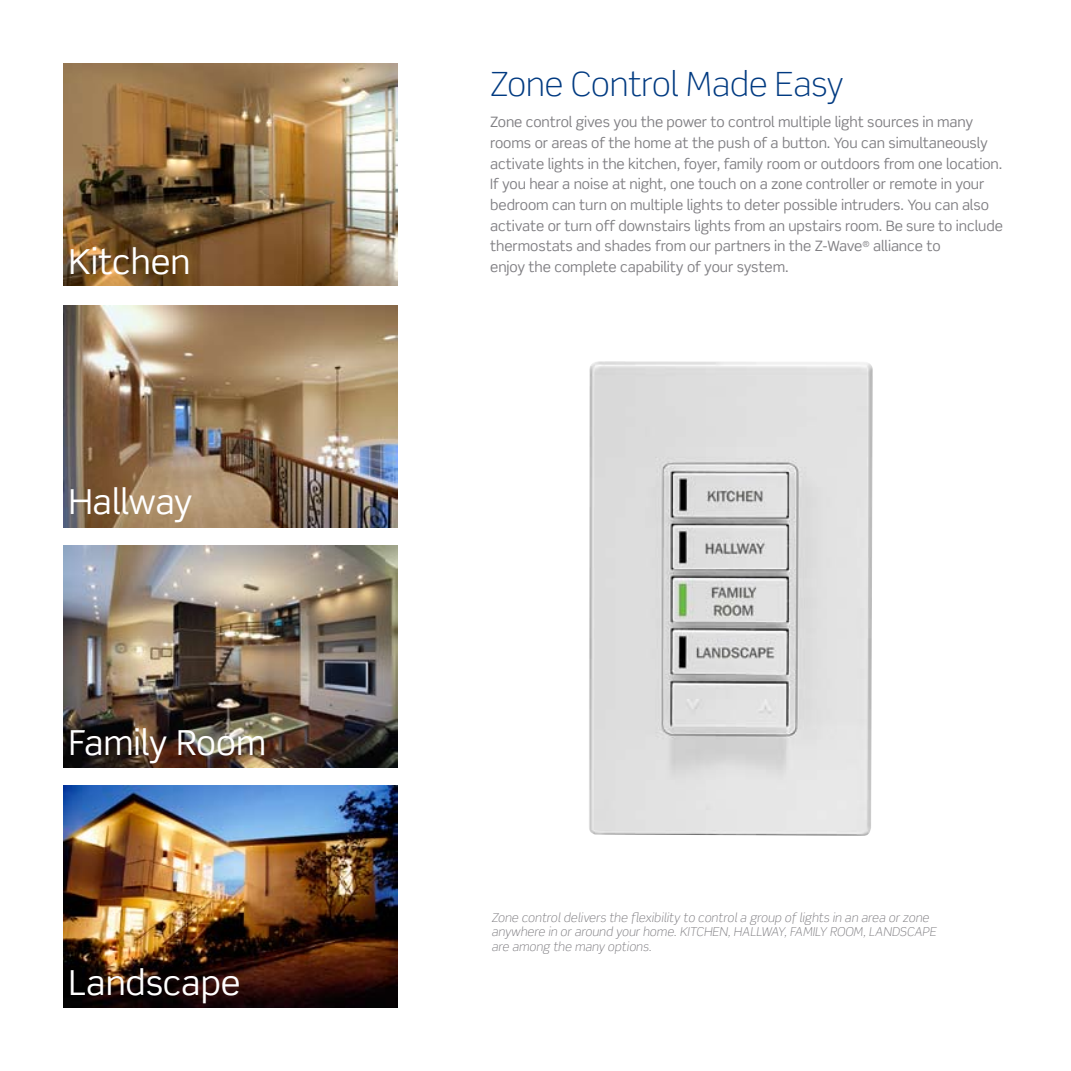
<style>
.page{position:relative;width:1071px;height:1071px;background:#fff}
.page>*{position:absolute;margin:0;border:0;box-sizing:border-box;transform-origin:0 0}
.t1{font:34.48px "Scene";color:#fff}
.t2{font:300 33.43px "Scene";color:#013a81}
.t3{font:14.35px/20.7px "Scene";letter-spacing:-.005em;color:#807f83}
.t4{font:italic 300 12.25px/14.7px "Scene";letter-spacing:.01em;color:#807f83}
</style>
<div class="page">
<img style="left:63px;top:63px;width:334px;height:223px">
<img style="left:63px;top:305px;width:334px;height:223px">
<img style="left:63px;top:545px;width:334px;height:222px">
<img style="left:63px;top:785px;width:334px;height:223px">
<img style="left:589px;top:361px;width:284px;height:475px">
<h1 class="t1" style="left:69px;top:240px;width:123px">Kitchen</h1>
<h1 class="t1" style="left:69px;top:480px;width:126px">Hallway</h1>
<h1 class="t1" style="left:69px;top:721px;width:199px">Family Room</h1>
<h1 class="t1" style="left:69px;top:961px;width:173px">Landscape</h1>
<h2 class="t2" style="left:490px;top:64px;width:355px">Zone Control Made Easy</h2>
<p class="t3" style="left:490px;top:112px;width:514px">Zone control gives you the power to control multiple light sources in many rooms or areas of the home at the push of a button. You can simultaneously activate lights in the kitchen, foyer, family room or outdoors from one location.<br>If you hear a noise at night, one touch on a zone controller or remote in your bedroom can turn on multiple lights to deter possible intruders. You can also activate or turn off downstairs lights from an upstairs room. Be sure to include thermostats and shades from our partners in the Z-Wave<sup>®</sup> alliance to</p>
<p class="t3" style="left:490px;top:256px;width:300px">enjoy the complete capability of your system.</p>
<p class="t4" style="left:491px;top:910px;width:446px">Zone control delivers the flexibility to control a group of lights in an area or zone anywhere in or around your home. KITCHEN, HALLWAY, FAMILY ROOM, LANDSCAPE are among the many options.</p>
</div>
